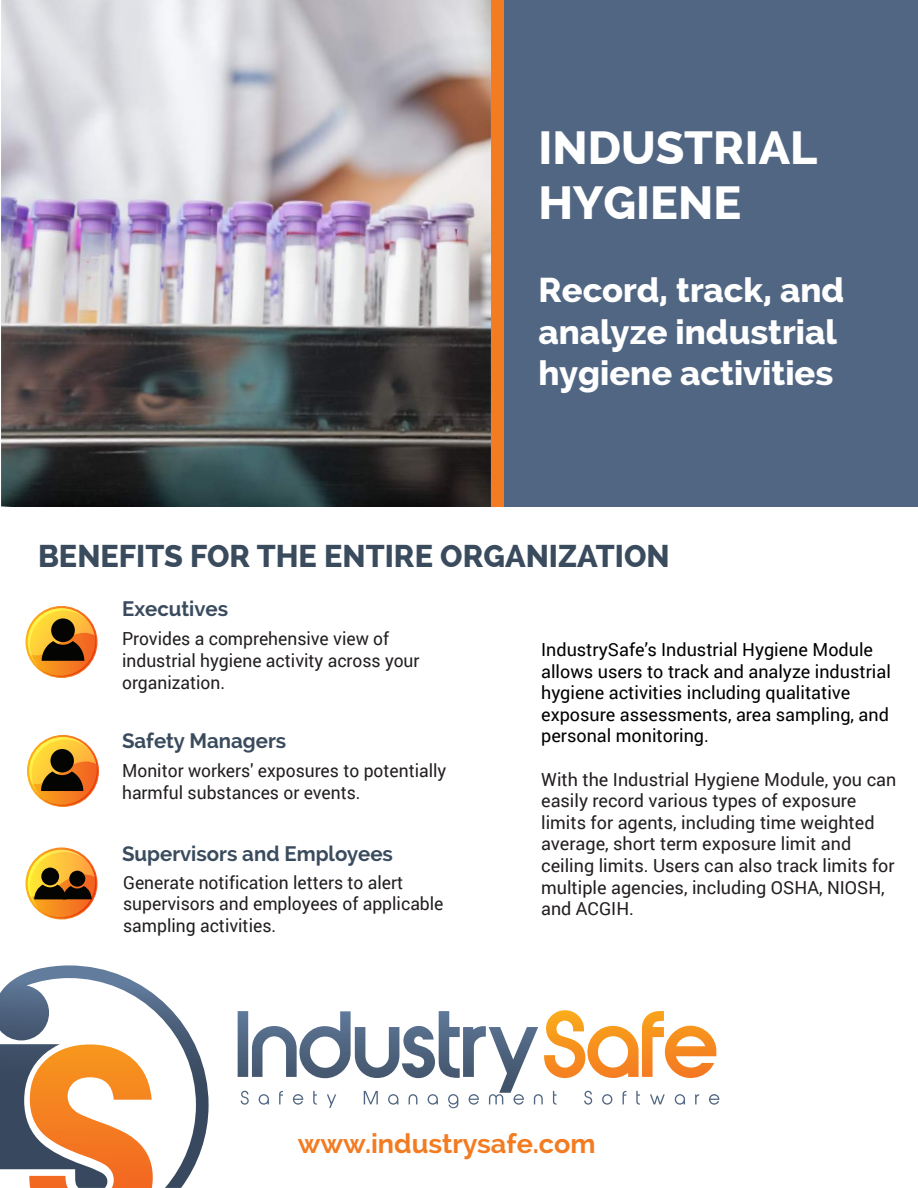
<style>
.page{position:relative;width:918px;height:1188px;background:#fff}
.page>*{position:absolute;margin:0;border:0;box-sizing:border-box;transform-origin:0 0}
.t1{font:800 46.5px/55.8px "Raleway";color:#fff}
.t2{font:800 34.5px/41.4px "Raleway";color:#fff}
.t3{font:800 31.5px "Raleway";color:#3a4b5e}
.t4{font:700 27px "Raleway";color:#f37b21}
.t5{font:700 21px "Raleway";color:#3a4b5e}
.t6{font:18px/21.6px "Roboto";color:#231f20}
.t7{font:18px/21.6px "Roboto";color:#000}
</style>
<div class="page">
<svg style="left:27px;top:735px;width:72px;height:72px"></svg>
<svg style="left:26px;top:848px;width:72px;height:72px"></svg>
<svg style="left:26px;top:606px;width:72px;height:72px"></svg>
<div style="left:500px;top:0;width:418px;height:507px;background:#516683"></div>
<div style="left:491px;top:0;width:13px;height:507px;background:#f37b21"></div>
<img style="left:1px;top:0;width:490px;height:507px">
<svg style="left:238px;top:1010px;width:481px;height:98px"></svg>
<svg style="left:0;top:965px;width:209px;height:223px"></svg>
<h1 class="t1" style="left:538px;top:120px;width:280px">INDUSTRIAL<br>HYGIENE</h1>
<h2 class="t2" style="left:538px;top:270px;width:307px">Record, track, and analyze industrial hygiene activities</h2>
<h3 class="t3" style="left:38px;top:538px;width:633px">BENEFITS FOR THE ENTIRE ORGANIZATION</h3>
<p class="t5" style="left:122px;top:597px;width:108px">Executives</p>
<p class="t6" style="left:122px;top:628px;width:299px">Provides a comprehensive view of industrial hygiene activity across your organization.</p>
<p class="t5" style="left:122px;top:729px;width:166px">Safety Managers</p>
<p class="t6" style="left:122px;top:760px;width:326px">Monitor workers' exposures to potentially harmful substances or events.</p>
<p class="t5" style="left:122px;top:842px;width:272px">Supervisors and Employees</p>
<p class="t6" style="left:123px;top:871px;width:322px">Generate notification letters to alert supervisors and employees of applicable sampling activities.</p>
<p class="t7" style="left:541px;top:638px;width:351px">IndustrySafe’s Industrial Hygiene Module allows users to track and analyze industrial hygiene activities including qualitative exposure assessments, area sampling, and personal monitoring.</p>
<p class="t6" style="left:541px;top:768px;width:357px">With the Industrial Hygiene Module, you can easily record various types of exposure limits for agents, including time weighted average, short term exposure limit and ceiling limits. Users can also track limits for multiple agencies, including OSHA, NIOSH, and ACGIH.</p>
<h3 class="t4" style="left:298px;top:1128px;width:299px">www.industrysafe.com</h3>
</div>
